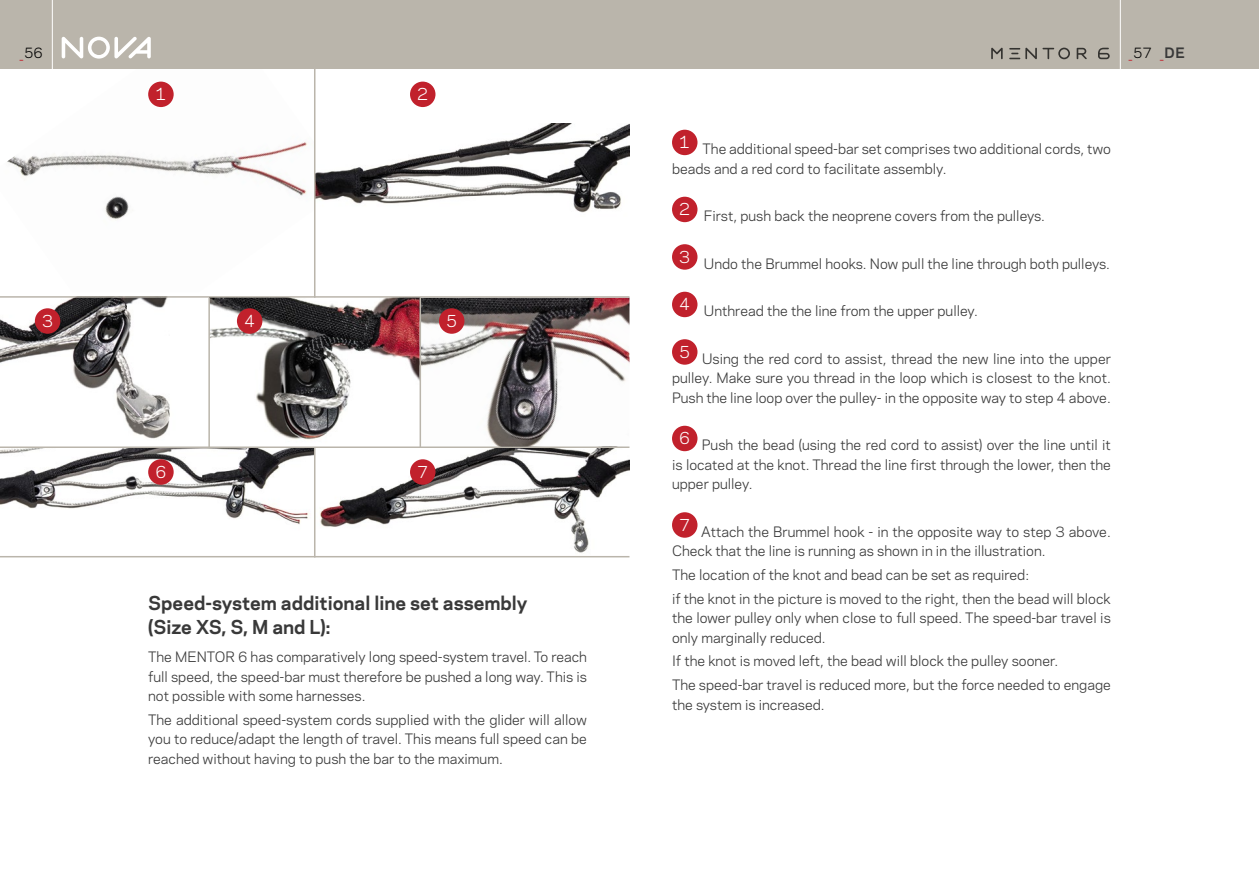
<style>
.page{position:relative;width:1259px;height:893px;background:#fff}
.page>*{position:absolute;margin:0;border:0;box-sizing:border-box;transform-origin:0 0}
.t1{font:700 18px/23.7px "Galaxie Polaris";color:#393939}
.t2{font:15.75px "Galaxie Polaris";color:#fff}
.t3{font:13.5px/19.5px "Galaxie Polaris";color:#393939}
.t4{font:13.5px "Galaxie Polaris";color:#c1212c}
.t5{font:13.5px "Galaxie Polaris";color:#000}
.s1{color:#c1212c}
.s2{color:#000}
.s3{font-weight:700;color:#393939}
</style>
<div class="page">
<div style="left:0;top:0;width:1259px;height:69px;background:#bab5ab"></div>
<hr style="left:1120px;top:0;width:1px;height:69px;background:#fff">
<hr style="left:52px;top:0;width:1px;height:69px;background:#fff">
<svg style="left:62px;top:37px;width:89px;height:22px"></svg>
<svg style="left:991px;top:48px;width:95px;height:11px"></svg>
<svg style="left:1098px;top:48px;width:11px;height:11px"></svg>
<img style="left:0;top:298px;width:629px;height:148px">
<img style="left:0;top:448px;width:314px;height:77px">
<img style="left:315px;top:448px;width:314px;height:108px">
<img style="left:7px;top:81px;width:301px;height:139px">
<img style="left:315px;top:123px;width:314px;height:115px">
<div style="left:672px;top:130px;width:25px;height:25px;background:#c1212c;border-radius:50%"></div>
<div style="left:672px;top:197px;width:25px;height:25px;background:#c1212c;border-radius:50%"></div>
<div style="left:672px;top:244px;width:25px;height:26px;background:#c1212c;border-radius:50%"></div>
<div style="left:672px;top:292px;width:25px;height:25px;background:#c1212c;border-radius:50%"></div>
<div style="left:672px;top:339px;width:25px;height:26px;background:#c1212c;border-radius:50%"></div>
<div style="left:672px;top:426px;width:25px;height:25px;background:#c1212c;border-radius:50%"></div>
<div style="left:672px;top:512px;width:25px;height:26px;background:#c1212c;border-radius:50%"></div>
<hr style="left:314px;top:64px;width:1px;height:234px;background:#bab5ab">
<hr style="left:314px;top:448px;width:1px;height:109px;background:#bab5ab">
<hr style="left:419px;top:298px;width:2px;height:150px;background:#bab5ab">
<hr style="left:208px;top:298px;width:2px;height:150px;background:#bab5ab">
<hr style="left:0;top:296px;width:629px;height:2px;background:#bab5ab">
<hr style="left:0;top:556px;width:629px;height:1px;background:#bab5ab">
<hr style="left:0;top:446px;width:629px;height:2px;background:#bab5ab">
<div style="left:148px;top:82px;width:26px;height:25px;background:#c1212c;border-radius:50%"></div>
<div style="left:148px;top:459px;width:26px;height:26px;background:#c1212c;border-radius:50%"></div>
<div style="left:35px;top:308px;width:25px;height:26px;background:#c1212c;border-radius:50%"></div>
<div style="left:237px;top:308px;width:25px;height:26px;background:#c1212c;border-radius:50%"></div>
<div style="left:439px;top:308px;width:25px;height:26px;background:#c1212c;border-radius:50%"></div>
<div style="left:410px;top:82px;width:25px;height:25px;background:#c1212c;border-radius:50%"></div>
<div style="left:410px;top:459px;width:25px;height:26px;background:#c1212c;border-radius:50%"></div>
<p class="t5" style="left:19px;top:43px;width:25px"><span class="s1">_</span>56</p>
<p class="t4" style="left:1128px;top:43px;width:58px">_<span class="s2">57</span> _<span class="s3">DE</span></p>
<p class="t2" style="left:155px;top:82px;width:13px">1</p>
<p class="t2" style="left:417px;top:82px;width:13px">2</p>
<p class="t2" style="left:42px;top:309px;width:13px">3</p>
<p class="t2" style="left:244px;top:309px;width:13px">4</p>
<p class="t2" style="left:446px;top:309px;width:13px">5</p>
<p class="t2" style="left:155px;top:460px;width:13px">6</p>
<p class="t2" style="left:417px;top:460px;width:13px">7</p>
<h1 class="t1" style="left:148px;top:591px;width:381px">Speed-system additional line set assembly (Size XS, S, M and L):</h1>
<p class="t3" style="left:148px;top:646px;width:440px;text-align:justify">The MENTOR 6 has comparatively long speed-system travel. To reach full speed, the speed-bar must therefore be pushed a long way. This is not possible with some harnesses.</p>
<p class="t3" style="left:148px;top:709px;width:440px;text-align:justify">The additional speed-system cords supplied with the glider will allow you to reduce/adapt the length of travel. This means full speed can be reached without having to push the bar to the maximum.</p>
<p class="t3" style="left:672px;top:138px;width:440px;text-indent:7px"><sup>1</sup> The additional speed-bar set comprises two additional cords, two beads and a red cord to facilitate assembly.</p>
<p class="t3" style="left:679px;top:205px;width:367px"><sup>2</sup> First, push back the neoprene covers from the pulleys.</p>
<p class="t3" style="left:679px;top:253px;width:432px"><sup>3</sup> Undo the Brummel hooks. Now pull the line through both pulleys.</p>
<p class="t3" style="left:679px;top:300px;width:300px"><sup>4</sup> Unthread the the line from the upper pulley.</p>
<p class="t3" style="left:672px;top:348px;width:440px;text-align:center"><sup>5</sup> Using the red cord to assist, thread the new line into the upper pulley. Make sure you thread in the loop which is closest to the knot.<br>Push the line loop over the pulley- in the opposite way to step 4 above.</p>
<p class="t3" style="left:672px;top:434px;width:440px;text-align:justify;text-indent:7px"><sup>6</sup> Push the bead (using the red cord to assist) over the line until it is located at the knot. Thread the line first through the lower, then the upper pulley.</p>
<p class="t3" style="left:672px;top:521px;width:440px;text-indent:7px"><sup>7</sup> Attach the Brummel hook - in the opposite way to step 3 above.<br>Check that the line is running as shown in in the illustration.</p>
<p class="t3" style="left:672px;top:562px;width:440px;line-height:23.7px">The location of the knot and bead can be set as required:<br>if the knot in the picture is moved to the right, then the bead will block</p>
<p class="t3" style="left:672px;top:607px;width:440px">the lower pulley only when close to full speed. The speed-bar travel is only marginally reduced.</p>
<p class="t3" style="left:672px;top:649px;width:440px;line-height:23.7px">If the knot is moved left, the bead will block the pulley sooner.<br>The speed-bar travel is reduced more, but the force needed to engage</p>
<p class="t3" style="left:672px;top:694px;width:154px">the system is increased.</p>
</div>
